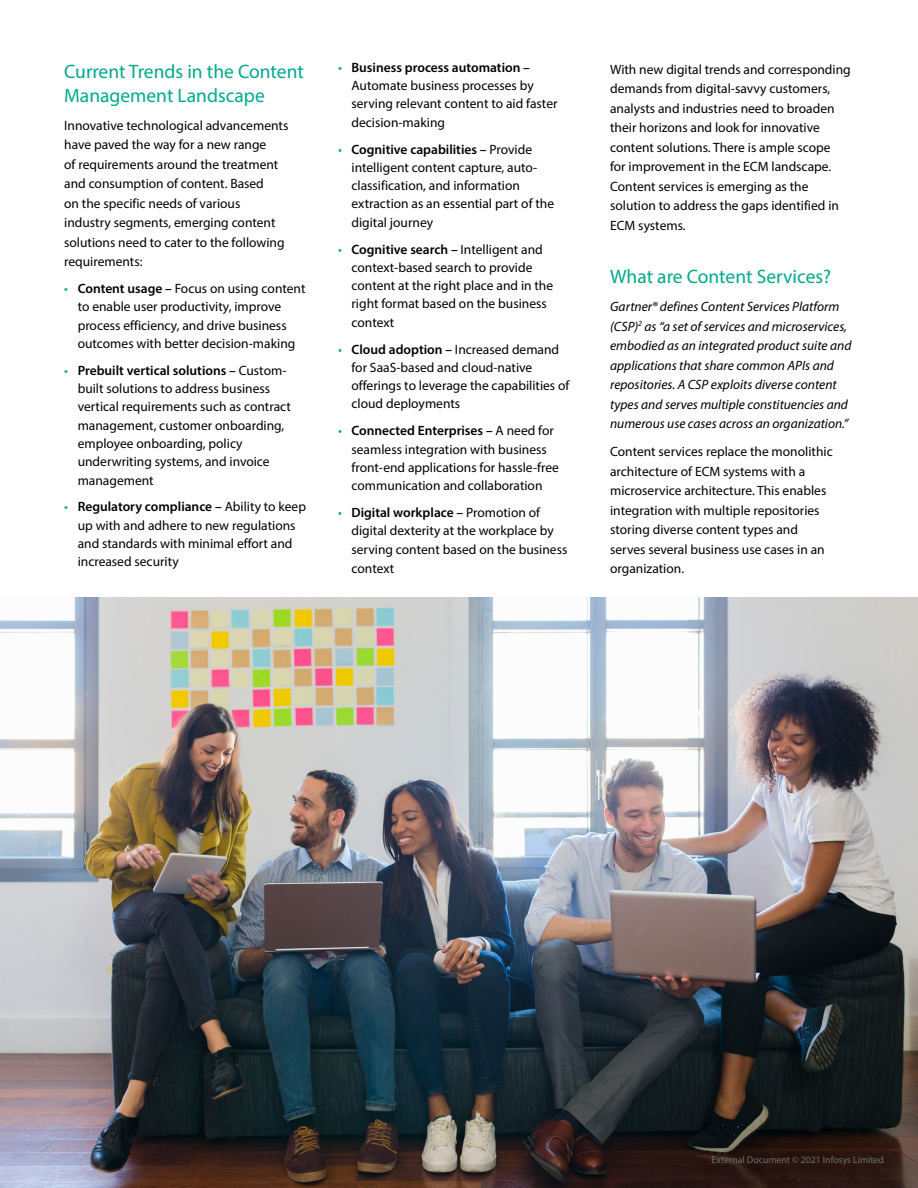
<style>
.page{position:relative;width:918px;height:1188px;background:#fff}
.page>*{position:absolute;margin:0;border:0;box-sizing:border-box;transform-origin:0 0}
.t1{font:19.5px/23.4px "Myriad Pro";color:#00a98a}
.t2{font:13.5px/18.3px "Myriad Pro";color:#000}
.t3{font:italic 13.5px/19.5px "Myriad Pro";color:#000}
.t4{font:9.75px "Myriad Pro";color:#6d6e71}
.s1{color:#00a98a}
.s2{font-weight:600}
</style>
<div class="page">
<img style="left:0;top:597px;width:918px;height:591px">
<h1 class="t1" style="left:64px;top:60px;width:241px">Current Trends in the Content<br>Management Landscape</h1>
<p class="t2" style="left:64px;top:115px;width:226px;line-height:19.5px">Innovative technological advancements have paved the way for a new range<br>of requirements around the treatment and consumption of content. Based<br>on the specific needs of various industry segments, emerging content solutions need to cater to the following requirements:</p>
<p class="t2" style="left:78px;top:279px;width:229px;text-indent:-14px"><span class="s1">•</span> <span class="s2">Content usage –</span> Focus on using content to enable user productivity, improve process efficiency, and drive business outcomes with better decision-making</p>
<p class="t2" style="left:78px;top:361px;width:215px;text-indent:-14px"><span class="s1">•</span> <span class="s2">Prebuilt vertical solutions –</span> Custom&shy;built solutions to address business vertical requirements such as contract management, customer onboarding, employee onboarding, policy underwriting systems, and invoice management</p>
<p class="t2" style="left:78px;top:498px;width:230px;text-indent:-14px"><span class="s1">•</span> <span class="s2">Regulatory compliance –</span> Ability to keep up with and adhere to new regulations and standards with minimal effort and increased security</p>
<p class="t2" style="left:352px;top:58px;width:208px;text-indent:-14px"><span class="s1">•</span> <span class="s2">Business process automation –<br></span>Automate business processes by serving relevant content to aid faster decision-making</p>
<p class="t2" style="left:352px;top:140px;width:204px;text-indent:-14px"><span class="s1">•</span> <span class="s2">Cognitive capabilities –</span> Provide intelligent content capture, auto&shy;classification, and information extraction as an essential part of the digital journey</p>
<p class="t2" style="left:352px;top:240px;width:203px;text-indent:-14px"><span class="s1">•</span> <span class="s2">Cognitive search –</span> Intelligent and context-based search to provide content at the right place and in the right format based on the business context</p>
<p class="t2" style="left:352px;top:340px;width:219px;text-indent:-14px"><span class="s1">•</span> <span class="s2">Cloud adoption –</span> Increased demand for SaaS-based and cloud-native offerings to leverage the capabilities of cloud deployments</p>
<p class="t2" style="left:352px;top:421px;width:209px;text-indent:-14px"><span class="s1">•</span> <span class="s2">Connected Enterprises –</span> A need for seamless integration with business front-end applications for hassle-free communication and collaboration</p>
<p class="t2" style="left:352px;top:503px;width:217px;line-height:18.8px;text-indent:-14px"><span class="s1">•</span> <span class="s2">Digital workplace –</span> Promotion of digital dexterity at the workplace by serving content based on the business context</p>
<p class="t2" style="left:610px;top:59px;width:242px;line-height:19.5px">With new digital trends and corresponding demands from digital-savvy customers, analysts and industries need to broaden their horizons and look for innovative content solutions. There is ample scope<br>for improvement in the ECM landscape.<br>Content services is emerging as the solution to address the gaps identified in ECM systems.</p>
<h1 class="t1" style="left:610px;top:265px;width:222px">What are Content Services?</h1>
<p class="t3" style="left:610px;top:297px;width:243px">Gartner® defines Content Services Platform (CSP)<sup>2</sup> as “a set of services and microservices, embodied as an integrated product suite and applications that share common APIs and repositories. A CSP exploits diverse content types and serves multiple constituencies and numerous use cases across an organization.”</p>
<p class="t2" style="left:610px;top:442px;width:224px;line-height:19.5px">Content services replace the monolithic architecture of ECM systems with a microservice architecture. This enables integration with multiple repositories storing diverse content types and serves several business use cases in an organization.</p>
<p class="t4" style="left:712px;top:1154px;width:174px">External Document © 2021 Infosys Limited</p>
</div>
